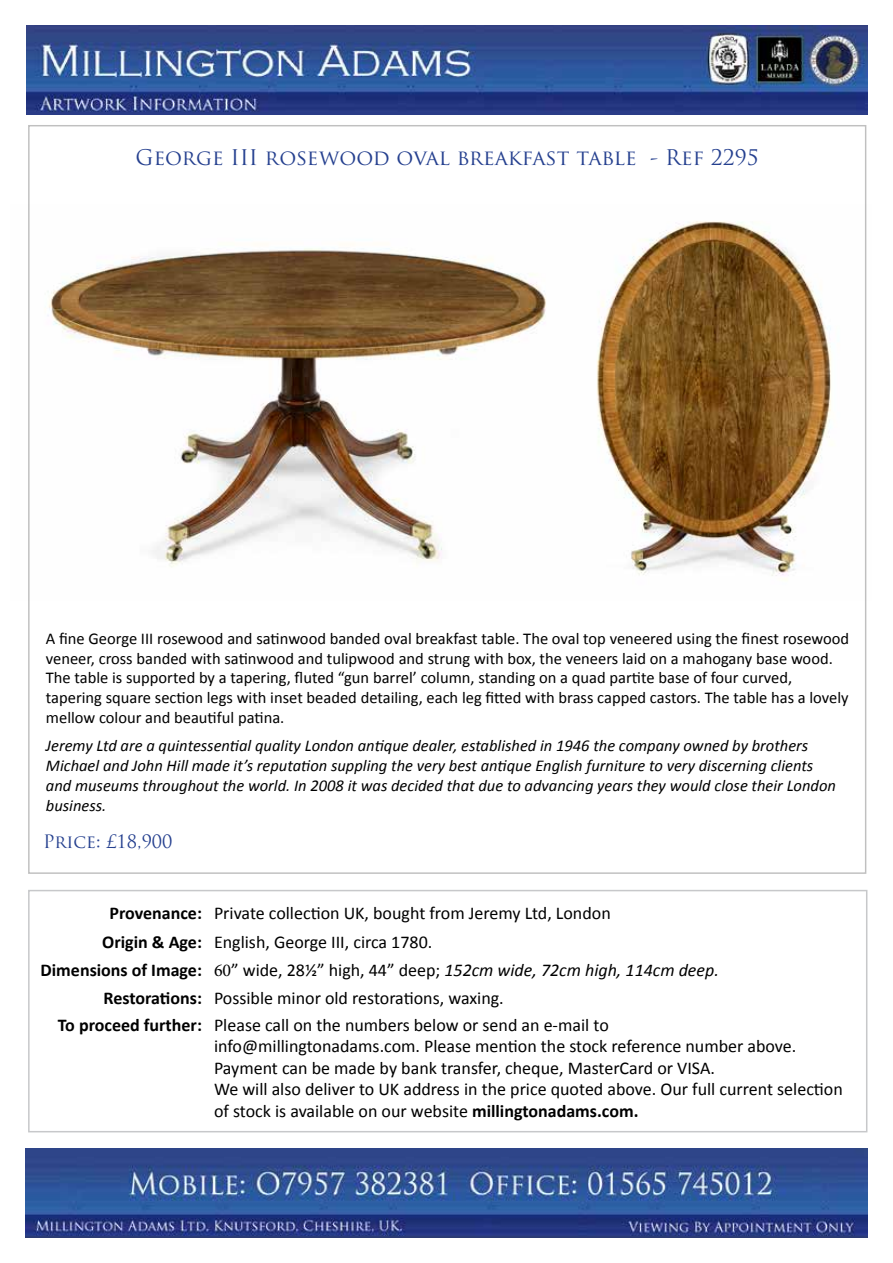
<style>
.page{position:relative;width:893px;height:1263px;background:#fff}
.page>*{position:absolute;margin:0;border:0;box-sizing:border-box;transform-origin:0 0}
.t1{font:21px "Trajan Pro";color:#25408f}
.t2{font:18px/21.6px "Calibri";color:#000}
.t3{font:italic 18px "Calibri";color:#000}
.t4{font:18px "Trajan Pro";color:#25408f}
.t5{font:16.5px/19.8px "Calibri";color:#000}
.t6{font:italic 16.5px/19.8px "Calibri";color:#000}
.s1{font-weight:700}
.s2{font-weight:700;font-style:normal}
.s3{font-family:"Minion Pro";font-style:normal}
.s4{font-style:normal}
</style>
<div class="page">
<img style="left:48px;top:204px;width:819px;height:396px">
<img style="left:26px;top:1149px;width:842px;height:88px">
<div style="left:28px;top:890px;width:839px;height:242px;border:2px solid #c7c8ca"></div>
<img style="left:27px;top:26px;width:840px;height:88px">
<p class="t1" style="left:136px;top:144px;width:625px">George III rosewood oval breakfast table - Ref 2295</p>
<p class="t5" style="left:46px;top:628px;width:805px">A fine George III rosewood and satinwood banded oval breakfast table. The oval top veneered using the finest rosewood veneer, cross banded with satinwood and tulipwood and strung with box, the veneers laid on a mahogany base wood.<br>The table is supported by a tapering, fluted “gun barrel’ column, standing on a quad partite base of four curved, tapering square section legs with inset beaded detailing, each leg fitted with brass capped castors. The table has a lovely mellow colour and beautiful patina.</p>
<p class="t6" style="left:46px;top:735px;width:791px">Jeremy Ltd are a quintessential quality London antique dealer, established in 1946 the company owned by brothers Michael and John Hill made it’s reputation suppling the very best antique English furniture to very discerning clients and museums throughout the world. In 2008 it was decided that due to advancing years they would close their London business.</p>
<p class="t4" style="left:43px;top:830px;width:131px">Price: £18,900</p>
<p class="t2" style="left:102px;top:898px;width:510px;line-height:29.7px;text-indent:7px"><span class="s1">Provenance:</span> Private collection UK, bought from Jeremy Ltd, London<br><span class="s1">Origin &amp; Age:</span> English, George III, circa 1780.</p>
<p class="t3" style="left:41px;top:958px;width:680px"><span class="s2">Dimensions of Image:</span> <span class="s3">60</span><span class="s4">” wide, 28½” high, 44” deep;</span> 152cm wide, 72cm high, 114cm deep.</p>
<p class="t2" style="left:104px;top:987px;width:402px"><span class="s1">Restorations:</span> Possible minor old restorations, waxing.</p>
<p class="t2" style="left:58px;top:1014px;width:552px"><span class="s1">To proceed further:</span> Please call on the numbers below or send an e-mail to</p>
<p class="t2" style="left:214px;top:1035px;width:630px">info@millingtonadams.com. Please mention the stock reference number above.<br>Payment can be made by bank transfer, cheque, MasterCard or VISA.<br>We will also deliver to UK address in the price quoted above. Our full current selection of stock is available on our website <span class="s1">millingtonadams.com.</span></p>
</div>
